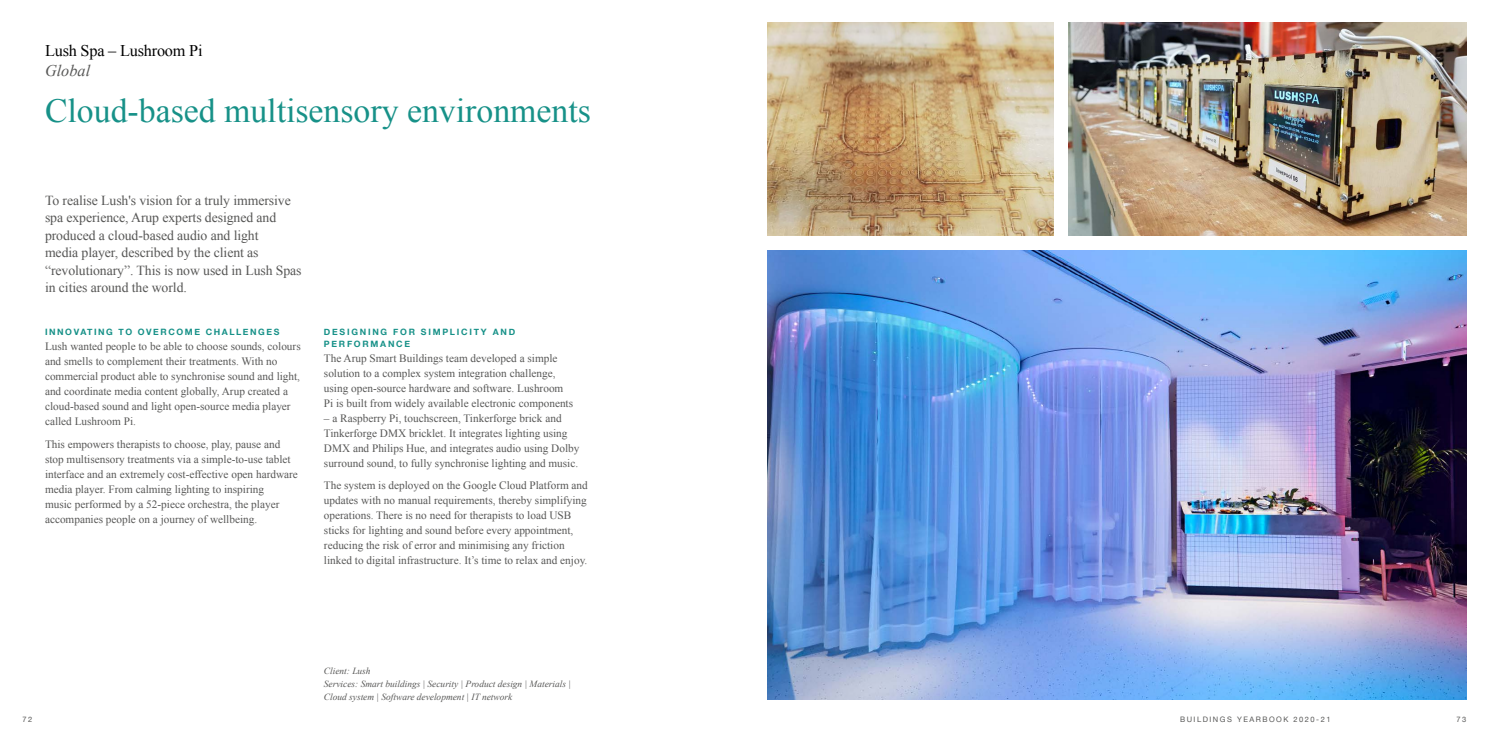
<style>
.page{position:relative;width:1489px;height:745px;background:#fff}
.page>*{position:absolute;margin:0;border:0;box-sizing:border-box;transform-origin:0 0}
.t1{font:33.75px "Times New Roman";color:#179188}
.t2{font:16.25px "Times New Roman";letter-spacing:-.01em;color:#000}
.t3{font:italic 16.25px "Times New Roman";color:#575756}
.t4{font:13.75px/17.5px "Times New Roman";letter-spacing:-.005em;color:#575756}
.t5{font:11.25px/15px "Times New Roman";color:#575756}
.t6{font:italic 9.38px/13.1px "Times New Roman";color:#575756}
.t7{font:700 8.75px/11.2px "Helvetica Neue";letter-spacing:.2em;color:#179188}
.t8{font:700 8.75px "Helvetica Neue";letter-spacing:.18em;color:#179188}
.t9{font:7.5px "Helvetica Neue";letter-spacing:.2em;color:#575756}
</style>
<div class="page">
<img style="left:767px;top:250px;width:699px;height:449px">
<img style="left:1068px;top:23px;width:398px;height:212px">
<img style="left:767px;top:23px;width:286px;height:212px">
<h2 class="t2" style="left:45px;top:40px;width:159px">Lush Spa – Lushroom Pi</h2>
<h2 class="t3" style="left:45px;top:59px;width:47px">Global</h2>
<h1 class="t1" style="left:45px;top:88px;width:547px">Cloud-based multisensory environments</h1>
<p class="t4" style="left:45px;top:191px;width:258px">To realise Lush's vision for a truly immersive spa experience, Arup experts designed and produced a cloud-based audio and light<br>media player, described by the client as “revolutionary”. This is now used in Lush Spas in cities around the world.</p>
<p class="t8" style="left:45px;top:325px;width:236px">INNOVATING TO OVERCOME CHALLENGES</p>
<p class="t5" style="left:45px;top:339px;width:257px">Lush wanted people to be able to choose sounds, colours and smells to complement their treatments. With no commercial product able to synchronise sound and light, and coordinate media content globally, Arup created a cloud-based sound and light open-source media player called Lushroom Pi.</p>
<p class="t5" style="left:45px;top:436px;width:254px">This empowers therapists to choose, play, pause and stop multisensory treatments via a simple-to-use tablet interface and an extremely cost-effective open hardware media player. From calming lighting to inspiring<br>music performed by a 52-piece orchestra, the player accompanies people on a journey of wellbeing.</p>
<p class="t7" style="left:324px;top:327px;width:193px">DESIGNING FOR SIMPLICITY AND<br>PERFORMANCE</p>
<p class="t5" style="left:324px;top:350px;width:251px">The Arup Smart Buildings team developed a simple solution to a complex system integration challenge, using open-source hardware and software. Lushroom Pi is built from widely available electronic components</p>
<p class="t5" style="left:324px;top:410px;width:257px">– a Raspberry Pi, touchscreen, Tinkerforge brick and Tinkerforge DMX bricklet. It integrates lighting using DMX and Philips Hue, and integrates audio using Dolby surround sound, to fully synchronise lighting and music.</p>
<p class="t5" style="left:324px;top:477px;width:265px">The system is deployed on the Google Cloud Platform and updates with no manual requirements, thereby simplifying operations. There is no need for therapists to load USB sticks for lighting and sound before every appointment, reducing the risk of error and minimising any friction linked to digital infrastructure. It’s time to relax and enjoy.</p>
<p class="t6" style="left:324px;top:663px;width:248px">Client: Lush<br>Services: Smart buildings | Security | Product design | Materials |<br>Cloud system | Software development | IT network</p>
<p class="t9" style="left:22px;top:714px;width:11px">72</p>
<p class="t9" style="left:1179px;top:714px;width:152px">BUILDINGS YEARBOOK 2020-21</p>
<p class="t9" style="left:1456px;top:714px;width:11px">73</p>
</div>
